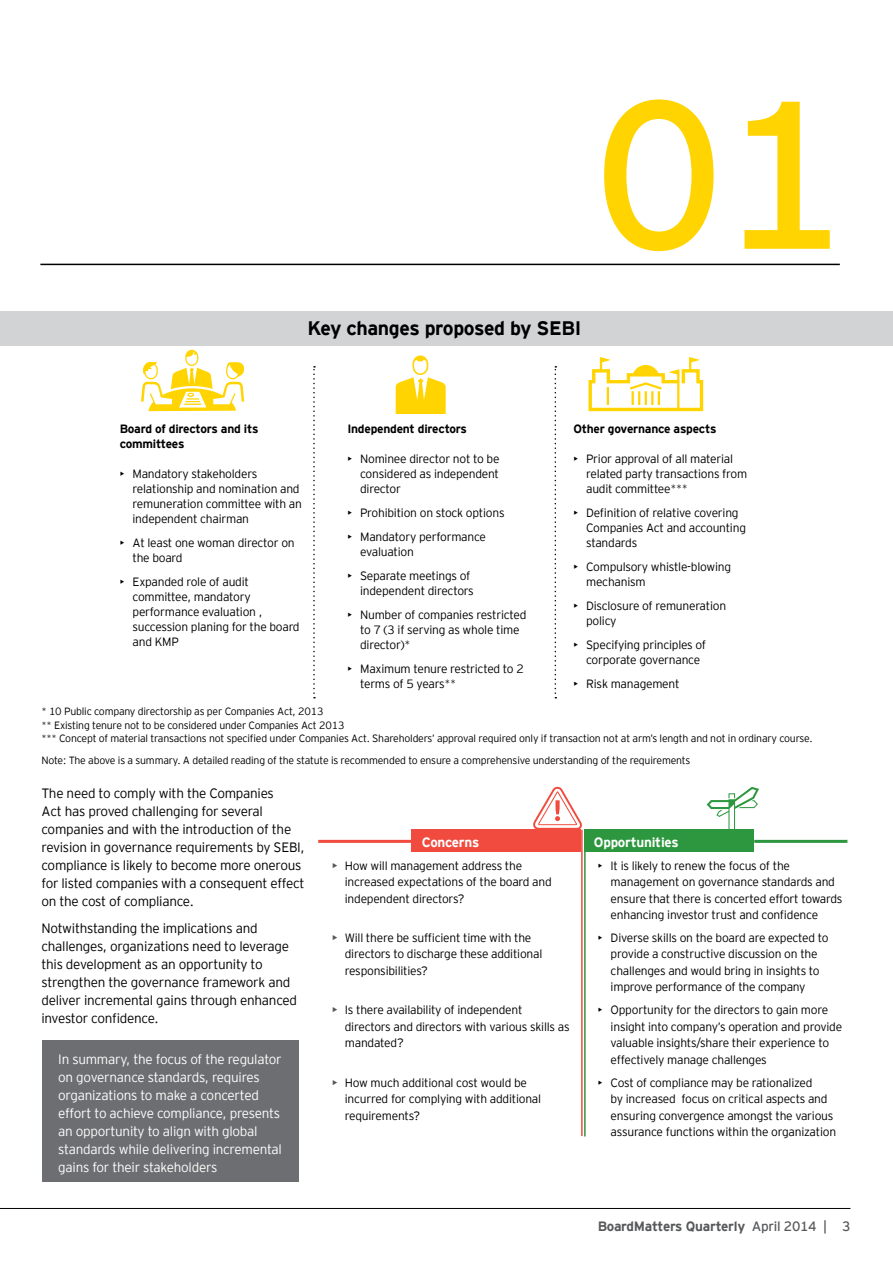
<style>
.page{position:relative;width:893px;height:1263px;background:#fff}
.page>*{position:absolute;margin:0;border:0;box-sizing:border-box;transform-origin:0 0}
.t1{font:210px "EY Interstate";color:#ffd400}
.t2{font:700 19.5px "EY Interstate";letter-spacing:-.02em;color:#000}
.t3{font:300 13.5px/18px "EY Interstate";letter-spacing:-.02em;color:#000}
.t4{font:300 13.5px/18px "EY Interstate";letter-spacing:-.02em;color:#fff}
.t5{font:700 13.5px "EY Interstate";letter-spacing:-.02em;color:#58595b}
.t6{font:700 13.5px "EY Interstate";letter-spacing:-.02em;color:#fff}
.t7{font:300 12px/15px "EY Interstate";letter-spacing:-.02em;color:#000}
.t8{font:700 12px/15px "EY Interstate";letter-spacing:-.02em;color:#000}
.t9{font:300 10.5px/13.5px "EY Interstate";letter-spacing:-.02em;color:#000}
.s1{font-weight:400;color:#58595b}
.s2{font-weight:400}
</style>
<div class="page">
<hr style="left:0;top:1208px;width:850px;height:1px;background:#000">
<div style="left:43px;top:1041px;width:256px;height:141px;background:#6d6e71"></div>
<div style="left:0;top:311px;width:893px;height:34px;background:#d1d3d4"></div>
<hr style="left:40px;top:264px;width:800px;height:1px;background:#000">
<svg style="left:313px;top:366px;width:2px;height:332px"></svg>
<svg style="left:396px;top:355px;width:50px;height:59px"></svg>
<svg style="left:141px;top:350px;width:103px;height:61px"></svg>
<svg style="left:588px;top:357px;width:115px;height:54px"></svg>
<svg style="left:555px;top:366px;width:1px;height:332px"></svg>
<div style="left:411px;top:830px;width:170px;height:22px;background:#f04b3e"></div>
<div style="left:584px;top:830px;width:170px;height:22px;background:#2c973e"></div>
<hr style="left:584px;top:830px;width:2px;height:306px;background:#2c973e">
<hr style="left:581px;top:830px;width:2px;height:306px;background:#f04b3e">
<hr style="left:318px;top:840px;width:93px;height:3px;background:#f04b3e">
<hr style="left:754px;top:840px;width:93px;height:3px;background:#2c973e">
<svg style="left:533px;top:787px;width:49px;height:43px"></svg>
<svg style="left:707px;top:787px;width:52px;height:43px"></svg>
<h1 class="t1" style="left:594px;top:25px;width:258px">01</h1>
<h2 class="t2" style="left:308px;top:314px;width:275px">Key changes proposed by SEBI</h2>
<p class="t8" style="left:120px;top:421px;width:140px">Board of directors and its committees</p>
<p class="t7" style="left:133px;top:466px;width:171px;text-indent:-13px">• Mandatory stakeholders relationship and nomination and remuneration committee with an independent chairman</p>
<p class="t7" style="left:133px;top:535px;width:164px;text-indent:-13px">• At least one woman director on the board</p>
<p class="t7" style="left:133px;top:574px;width:169px;text-indent:-13px">• Expanded role of audit committee, mandatory performance evaluation , succession planing for the board and KMP</p>
<p class="t8" style="left:347px;top:421px;width:121px">Independent directors</p>
<p class="t7" style="left:360px;top:451px;width:141px;text-align:justify;text-indent:-13px">• Nominee director not to be considered as independent director</p>
<p class="t7" style="left:347px;top:505px;width:159px">• Prohibition on stock options</p>
<p class="t7" style="left:360px;top:529px;width:127px;text-indent:-13px">• Mandatory performance evaluation</p>
<p class="t7" style="left:347px;top:568px;width:128px;text-align:right">• Separate meetings of independent directors</p>
<p class="t7" style="left:360px;top:607px;width:168px;text-indent:-13px">• Number of companies restricted to 7 (3 if serving as whole time director)*</p>
<p class="t7" style="left:360px;top:661px;width:165px;text-indent:-13px">• Maximum tenure restricted to 2 terms of 5 years**</p>
<p class="t8" style="left:573px;top:421px;width:145px">Other governance aspects</p>
<p class="t7" style="left:586px;top:451px;width:163px;text-indent:-13px">• Prior approval of all material related party transactions from audit committee***</p>
<p class="t7" style="left:586px;top:505px;width:161px;text-indent:-13px">• Definition of relative covering<br>Companies Act and accounting standards</p>
<p class="t7" style="left:586px;top:559px;width:146px;text-indent:-13px">• Compulsory whistle-blowing mechanism</p>
<p class="t7" style="left:586px;top:598px;width:142px;text-indent:-13px">• Disclosure of remuneration policy</p>
<p class="t7" style="left:573px;top:637px;width:134px;text-align:center">• Specifying principles of corporate governance</p>
<p class="t7" style="left:573px;top:676px;width:108px">• Risk management</p>
<p class="t9" style="left:41px;top:704px;width:773px">* 10 Public company directorship as per Companies Act, 2013<br>** Existing tenure not to be considered under Companies Act 2013<br>*** Concept of material transactions not specified under Companies Act. Shareholders’ approval required only if transaction not at arm’s length and not in ordinary course.</p>
<p class="t9" style="left:41px;top:753px;width:650px">Note: The above is a summary. A detailed reading of the statute is recommended to ensure a comprehensive understanding of the requirements</p>
<p class="t3" style="left:41px;top:783px;width:265px">The need to comply with the Companies<br>Act has proved challenging for several companies and with the introduction of the revision in governance requirements by SEBI, compliance is likely to become more onerous for listed companies with a consequent effect on the cost of compliance.</p>
<p class="t3" style="left:41px;top:918px;width:257px">Notwithstanding the implications and challenges, organizations need to leverage this development as an opportunity to strengthen the governance framework and deliver incremental gains through enhanced investor confidence.</p>
<p class="t4" style="left:58px;top:1049px;width:225px">In summary, the focus of the regulator on governance standards, requires organizations to make a concerted effort to achieve compliance, presents an opportunity to align with global standards while delivering incremental gains for their stakeholders</p>
<p class="t6" style="left:422px;top:832px;width:59px">Concerns</p>
<p class="t6" style="left:594px;top:832px;width:86px">Opportunities</p>
<p class="t7" style="left:345px;top:856px;width:208px;line-height:16.5px;text-indent:-13px"><span class="s1">•</span> How will management address the increased expectations of the board and independent directors?</p>
<p class="t7" style="left:345px;top:929px;width:199px;line-height:16.5px;text-indent:-13px"><span class="s1">•</span> Will there be sufficient time with the directors to discharge these additional responsibilities?</p>
<p class="t7" style="left:345px;top:1001px;width:226px;line-height:16.5px;text-indent:-13px"><span class="s1">•</span> Is there availability of independent directors and directors with various skills as mandated?</p>
<p class="t7" style="left:345px;top:1073px;width:198px;line-height:16.5px;text-indent:-13px"><span class="s1">•</span> How much additional cost would be incurred for complying with additional requirements?</p>
<p class="t7" style="left:611px;top:856px;width:233px;line-height:16.5px;text-indent:-13px">• It is likely to renew the focus of the management on governance standards and ensure that there is concerted effort towards enhancing investor trust and confidence</p>
<p class="t7" style="left:611px;top:929px;width:219px;line-height:16.5px;text-indent:-13px">• Diverse skills on the board are expected to provide a constructive discussion on the challenges and would bring in insights to improve performance of the company</p>
<p class="t7" style="left:611px;top:1001px;width:233px;line-height:16.5px;text-indent:-13px">• Opportunity for the directors to gain more insight into company’s operation and provide valuable insights/share their experience to effectively manage challenges</p>
<p class="t7" style="left:611px;top:1073px;width:227px;line-height:16.5px;text-indent:-13px">• Cost of compliance may be rationalized<br>by increased focus on critical aspects and ensuring convergence amongst the various assurance functions within the organization</p>
<p class="t5" style="left:598px;top:1217px;width:254px">BoardMatters Quarterly <span class="s2">April 2014 | 3</span></p>
</div>
